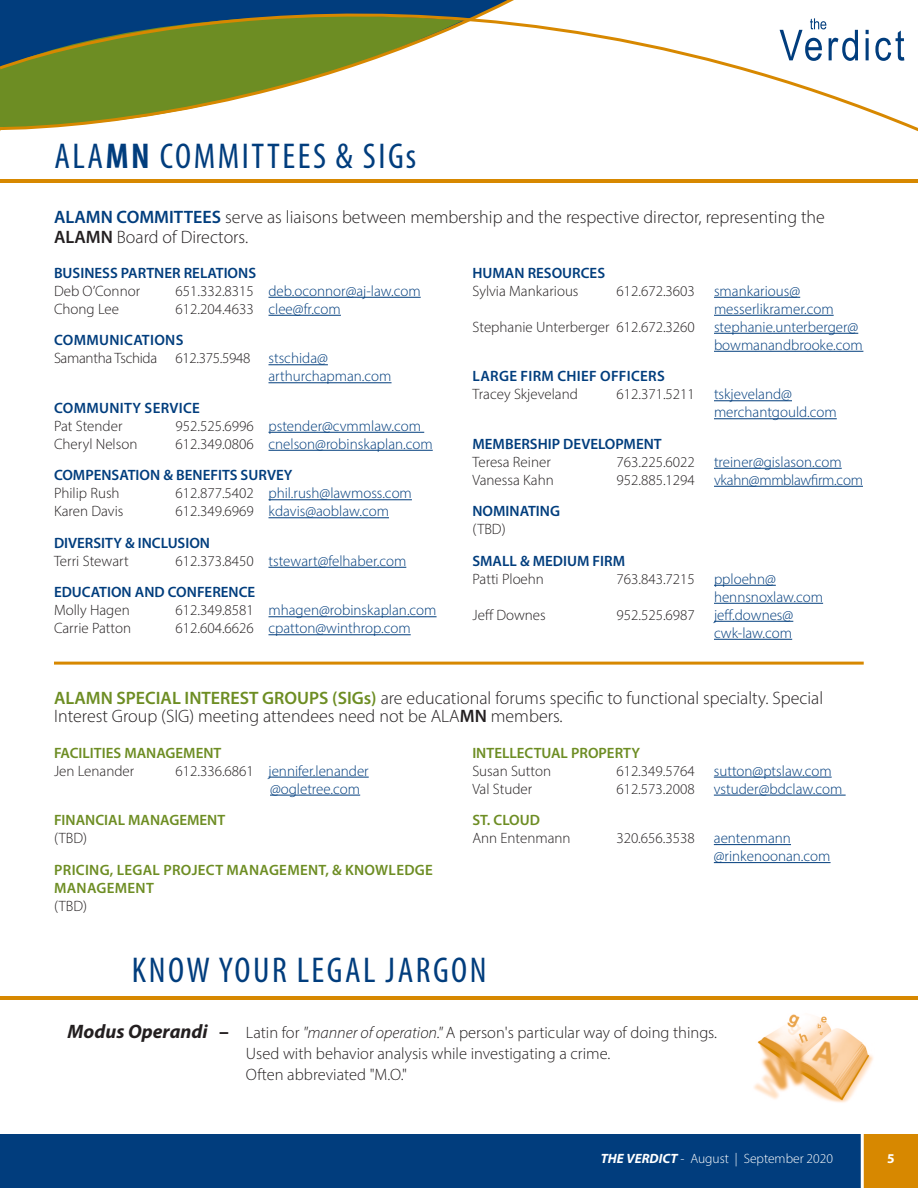
<style>
.page{position:relative;width:918px;height:1188px;background:#fff}
.page>*{position:absolute;margin:0;border:0;box-sizing:border-box;transform-origin:0 0}
.Page_Header{font:condensed 36px "Myriad Pro";letter-spacing:.07em;color:#013d7d}
.Body_Text{font:300 18px/19.5px "Myriad Pro";color:#231f20}
.Body_Header{font:300 16.5px/21px "Myriad Pro";color:#231f20}
.Body_Text-2{font:300 15px/18px "Myriad Pro";color:#013d7d}
.Body_Text-3{font:300 15px/18px "Myriad Pro";color:#231f20}
.Body_Text-4{font:600 15px/18px "Myriad Pro";color:#013d7d}
.Body_Text-5{font:600 15px/18px "Myriad Pro";color:#6d8d23}
.Body_Text-6{font:600 15px/18px "Myriad Pro";letter-spacing:.02em;color:#6d8d23}
.Body_Text-7{font:600 15px "Myriad Pro";letter-spacing:.02em;color:#013d7d}
.Body_Text-8{font:300 15px "Myriad Pro";letter-spacing:-.02em;color:#013d7d}
.t1{font:300 13.5px "Myriad Pro";color:#fff}
.t2{font:700 13.5px "Myriad Pro";color:#fff}
.s1{font-weight:700}
.s2{font-weight:600;color:#013d7d}
.s3{font-weight:600}
.s4{color:#231f20}
.s5{color:#013d7d}
.s6{font-weight:300;color:#231f20}
.s7{font-weight:600;color:#6d8d23}
.s8{font-weight:700;font-style:italic;font-size:19.5px}
.s9{font-weight:700;font-size:19.5px}
.s10{font-style:italic}
.s11{font-weight:700;font-style:italic}
</style>
<div class="page">
<svg style="left:541px;top:18px;width:377px;height:114px"></svg>
<svg style="left:0;top:0;width:541px;height:131px"></svg>
<div style="left:0;top:1134px;width:918px;height:54px;background:#013d7d"></div>
<hr style="left:0;top:180px;width:918px;height:3px;background:#d78800">
<div style="left:862px;top:1134px;width:56px;height:54px;background:#d78800"></div>
<hr style="left:861px;top:1129px;width:3px;height:59px;background:#fff">
<hr style="left:268px;top:297px;width:153px;height:1px;background:#013d7d">
<hr style="left:268px;top:315px;width:73px;height:1px;background:#013d7d">
<hr style="left:268px;top:364px;width:60px;height:1px;background:#013d7d">
<hr style="left:268px;top:382px;width:124px;height:1px;background:#013d7d">
<hr style="left:268px;top:432px;width:156px;height:1px;background:#013d7d">
<hr style="left:268px;top:450px;width:165px;height:1px;background:#013d7d">
<hr style="left:268px;top:499px;width:144px;height:1px;background:#013d7d">
<hr style="left:268px;top:517px;width:121px;height:1px;background:#013d7d">
<hr style="left:268px;top:567px;width:138px;height:1px;background:#013d7d">
<hr style="left:268px;top:616px;width:169px;height:1px;background:#013d7d">
<hr style="left:268px;top:634px;width:143px;height:1px;background:#013d7d">
<hr style="left:714px;top:297px;width:86px;height:1px;background:#013d7d">
<hr style="left:714px;top:315px;width:120px;height:1px;background:#013d7d">
<hr style="left:714px;top:333px;width:144px;height:1px;background:#013d7d">
<hr style="left:714px;top:351px;width:149px;height:1px;background:#013d7d">
<hr style="left:714px;top:400px;width:78px;height:1px;background:#013d7d">
<hr style="left:714px;top:418px;width:123px;height:1px;background:#013d7d">
<hr style="left:714px;top:468px;width:128px;height:1px;background:#013d7d">
<hr style="left:714px;top:486px;width:149px;height:1px;background:#013d7d">
<hr style="left:714px;top:585px;width:62px;height:1px;background:#013d7d">
<hr style="left:714px;top:603px;width:109px;height:1px;background:#013d7d">
<hr style="left:714px;top:621px;width:79px;height:1px;background:#013d7d">
<hr style="left:714px;top:639px;width:78px;height:1px;background:#013d7d">
<hr style="left:268px;top:777px;width:101px;height:1px;background:#013d7d">
<hr style="left:270px;top:795px;width:90px;height:1px;background:#013d7d">
<hr style="left:714px;top:777px;width:118px;height:1px;background:#013d7d">
<hr style="left:714px;top:795px;width:132px;height:1px;background:#013d7d">
<hr style="left:714px;top:844px;width:77px;height:1px;background:#013d7d">
<hr style="left:714px;top:862px;width:117px;height:1px;background:#013d7d">
<hr style="left:54px;top:662px;width:810px;height:3px;background:#d78800">
<hr style="left:0;top:997px;width:918px;height:3px;background:#d78800">
<img style="left:754px;top:1014px;width:119px;height:89px">
<p class="Page_Header" style="left:54px;top:134px;width:364px">ALA<span class="s1">MN</span> COMMITTEES &amp; SIGs</p>
<p class="Body_Text" style="left:54px;top:207px;width:773px"><span class="s2">ALAMN COMMITTEES</span> serve as liaisons between membership and the respective director, representing the<br><span class="s3">ALAMN</span> Board of Directors.</p>
<p class="Body_Text-4" style="left:54px;top:263px;width:204px">BUSINESS PARTNER RELATIONS</p>
<p class="Body_Text-3" style="left:54px;top:282px;width:88px">Deb O’Connor</p>
<p class="Body_Text-2" style="left:176px;top:282px;width:247px"><span class="s4">651.332.8315</span> deb.oconnor@aj-law.com</p>
<p class="Body_Text-3" style="left:54px;top:300px;width:67px">Chong Lee</p>
<p class="Body_Text-3" style="left:176px;top:300px;width:167px">612.204.4633 <span class="s5">clee@fr.com</span></p>
<p class="Body_Text-7" style="left:54px;top:331px;width:131px">COMMUNICATIONS</p>
<p class="Body_Text-3" style="left:268px;top:349px;width:125px;text-indent:-214px">Samantha Tschida 612.375.5948 <span class="s5">stschida@ arthurchapman.com</span></p>
<p class="Body_Text-7" style="left:54px;top:398px;width:147px">COMMUNITY SERVICE</p>
<p class="Body_Text-3" style="left:54px;top:417px;width:70px">Pat Stender</p>
<p class="Body_Text-2" style="left:176px;top:417px;width:247px"><span class="s4">952.525.6996</span> pstender@cvmmlaw.com</p>
<p class="Body_Text-3" style="left:54px;top:435px;width:85px">Cheryl Nelson</p>
<p class="Body_Text-2" style="left:176px;top:435px;width:259px"><span class="s4">612.349.0806</span> cnelson@robinskaplan.com</p>
<p class="Body_Text-4" style="left:54px;top:466px;width:240px">COMPENSATION &amp; BENEFITS SURVEY</p>
<p class="Body_Text-3" style="left:54px;top:484px;width:67px">Philip Rush</p>
<p class="Body_Text-2" style="left:176px;top:484px;width:238px"><span class="s4">612.877.5402</span> phil.rush@lawmoss.com</p>
<p class="Body_Text-3" style="left:54px;top:502px;width:71px">Karen Davis</p>
<p class="Body_Text-2" style="left:176px;top:502px;width:215px"><span class="s4">612.349.6969</span> kdavis@aoblaw.com</p>
<p class="Body_Text-4" style="left:54px;top:533px;width:158px">DIVERSITY &amp; INCLUSION</p>
<p class="Body_Text-3" style="left:54px;top:552px;width:76px">Terri Stewart</p>
<p class="Body_Text-2" style="left:176px;top:552px;width:232px"><span class="s4">612.373.8450</span> tstewart@felhaber.com</p>
<p class="Body_Text-4" style="left:54px;top:583px;width:203px">EDUCATION AND CONFERENCE</p>
<p class="Body_Text-3" style="left:54px;top:601px;width:77px">Molly Hagen</p>
<p class="Body_Text-2" style="left:176px;top:601px;width:263px"><span class="s4">612.349.8581</span> mhagen@robinskaplan.com</p>
<p class="Body_Text-3" style="left:54px;top:619px;width:79px">Carrie Patton</p>
<p class="Body_Text-2" style="left:176px;top:619px;width:237px"><span class="s4">612.604.6626</span> cpatton@winthrop.com</p>
<p class="Body_Text-4" style="left:472px;top:263px;width:134px">HUMAN RESOURCES</p>
<p class="Body_Text-3" style="left:472px;top:282px;width:108px">Sylvia Mankarious</p>
<p class="Body_Text-3" style="left:616px;top:282px;width:80px">612.672.3603</p>
<p class="Body_Text-2" style="left:714px;top:282px;width:121px">smankarious@ messerlikramer.com</p>
<p class="Body_Text-3" style="left:472px;top:318px;width:224px">Stephanie Unterberger 612.672.3260</p>
<p class="Body_Text-2" style="left:714px;top:318px;width:150px">stephanie.unterberger@ bowmanandbrooke.com</p>
<p class="Body_Text-7" style="left:473px;top:367px;width:194px">LARGE FIRM CHIEF OFFICERS</p>
<p class="Body_Text-3" style="left:472px;top:385px;width:107px">Tracey Skjeveland</p>
<p class="Body_Text-3" style="left:616px;top:385px;width:80px">612.371.5211</p>
<p class="Body_Text-2" style="left:714px;top:385px;width:124px">tskjeveland@ merchantgould.com</p>
<p class="Body_Text-4" style="left:472px;top:434px;width:191px">MEMBERSHIP DEVELOPMENT</p>
<p class="Body_Text-3" style="left:472px;top:453px;width:80px">Teresa Reiner</p>
<p class="Body_Text-3" style="left:616px;top:453px;width:80px">763.225.6022</p>
<p class="Body_Text-2" style="left:714px;top:453px;width:129px">treiner@gislason.com</p>
<p class="Body_Text-3" style="left:472px;top:471px;width:83px">Vanessa Kahn</p>
<p class="Body_Text-3" style="left:616px;top:471px;width:80px">952.885.1294</p>
<p class="Body_Text-8" style="left:714px;top:471px;width:150px">vkahn@mmblawfirm.com</p>
<p class="Body_Text-4" style="left:472px;top:502px;width:89px">NOMINATING <span class="s6">(TBD)</span></p>
<p class="Body_Text-4" style="left:472px;top:551px;width:154px">SMALL &amp; MEDIUM FIRM</p>
<p class="Body_Text-3" style="left:472px;top:570px;width:73px">Patti Ploehn</p>
<p class="Body_Text-3" style="left:616px;top:570px;width:80px">763.843.7215</p>
<p class="Body_Text-2" style="left:714px;top:570px;width:111px">pploehn@ hennsnoxlaw.com</p>
<p class="Body_Text-3" style="left:473px;top:606px;width:75px">Jeff Downes</p>
<p class="Body_Text-3" style="left:617px;top:606px;width:80px">952.525.6987</p>
<p class="Body_Text-2" style="left:714px;top:606px;width:81px">jeff.downes@ cwk-law.com</p>
<p class="Body_Text" style="left:54px;top:688px;width:771px;line-height:18.8px"><span class="s7">ALAMN SPECIAL INTEREST GROUPS (SIGs)</span> are educational forums specific to functional specialty. Special<br>Interest Group (SIG) meeting attendees need not be ALA<span class="s3">MN</span> members.</p>
<p class="Body_Text-5" style="left:54px;top:743px;width:169px">FACILITIES MANAGEMENT</p>
<p class="Body_Text-3" style="left:54px;top:761px;width:82px">Jen Lenander</p>
<p class="Body_Text-2" style="left:270px;top:761px;width:100px;text-indent:-94px"><span class="s4">612.336.6861</span> jennifer.lenander @ogletree.com</p>
<p class="Body_Text-5" style="left:54px;top:811px;width:173px">FINANCIAL MANAGEMENT <span class="s6">(TBD)</span></p>
<p class="Body_Text-6" style="left:54px;top:860px;width:380px">PRICING, LEGAL PROJECT MANAGEMENT, &amp; KNOWLEDGE<br>MANAGEMENT<br><span class="s6">(TBD)</span></p>
<p class="Body_Text-5" style="left:472px;top:743px;width:169px">INTELLECTUAL PROPERTY</p>
<p class="Body_Text-3" style="left:472px;top:761px;width:80px">Susan Sutton</p>
<p class="Body_Text-3" style="left:616px;top:761px;width:80px">612.349.5764</p>
<p class="Body_Text-2" style="left:714px;top:761px;width:119px">sutton@ptslaw.com</p>
<p class="Body_Text-3" style="left:472px;top:779px;width:61px">Val Studer</p>
<p class="Body_Text-3" style="left:616px;top:779px;width:80px">612.573.2008</p>
<p class="Body_Text-2" style="left:714px;top:779px;width:130px">vstuder@bdclaw.com</p>
<p class="Body_Text-5" style="left:472px;top:811px;width:69px">ST. CLOUD</p>
<p class="Body_Text-3" style="left:472px;top:829px;width:100px">Ann Entenmann</p>
<p class="Body_Text-3" style="left:616px;top:829px;width:80px">320.656.3538</p>
<p class="Body_Text-2" style="left:714px;top:829px;width:118px">aentenmann @rinkenoonan.com</p>
<p class="Page_Header" style="left:132px;top:948px;width:356px">KNOW YOUR LEGAL JARGON</p>
<p class="Body_Header" style="left:246px;top:1022px;width:473px;text-indent:-178px"><span class="s8">Modus Operandi</span> <span class="s9">–</span> Latin for <span class="s10">"manner of operation."</span> A person's particular way of doing things.<br>Used with behavior analysis while investigating a crime.<br>Often abbreviated "M.O."</p>
<p class="t1" style="left:601px;top:1150px;width:234px"><span class="s11">THE VERDICT</span> - August | September 2020</p>
<p class="t2" style="left:887px;top:1149px;width:9px">5</p>
</div>
